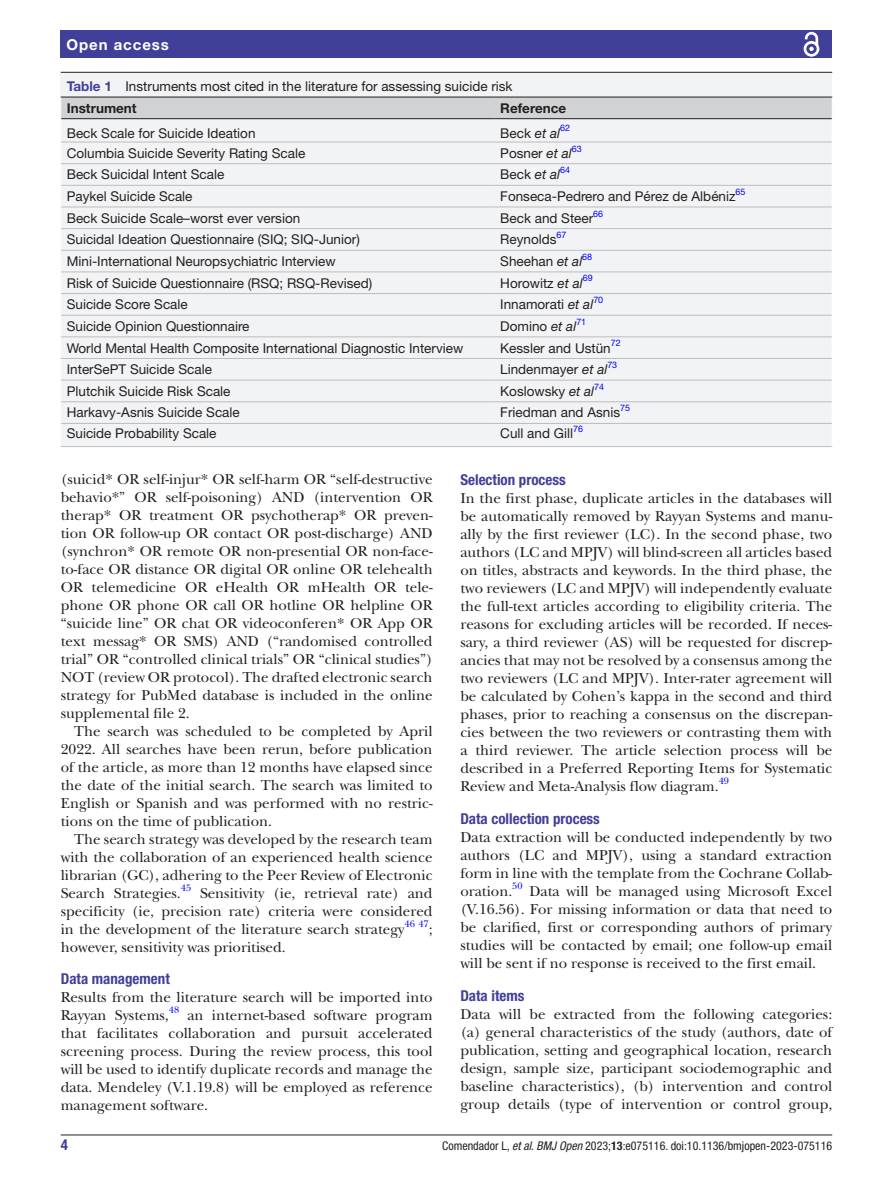
<style>
.page{position:relative;width:893px;height:1191px;background:#fff}
.page>*{position:absolute;margin:0;border:0;box-sizing:border-box;transform-origin:0 0}
.t1{font:15px/18px "New Baskerville";color:#231f20;text-align:justify}
.t2{font:700 condensed 15px "Helvetica Neue LT Std";color:#414099}
.t3{font:700 15px "Helvetica Neue LT Std";letter-spacing:.065em;color:#fff}
.t4{font:13.5px/22px "Helvetica Neue LT Std";color:#231f20}
.t5{font:700 13.5px "Helvetica Neue LT Std";color:#231f20}
.t6{font:condensed 12px "Helvetica Neue LT Std";color:#231f20}
.t7{font:9.9px "New Baskerville";color:#00f}
.t8{font:9px "Helvetica Neue LT Std";color:#00f}
.s1{font-weight:700;color:#414099}
.s2{font-weight:700}
.s3{font-style:italic}
</style>
<div class="page">
<hr style="left:61px;top:1134px;width:771px;height:1px;background:#231f20">
<div style="left:61px;top:31px;width:771px;height:27px;background:#414099"></div>
<svg style="left:803px;top:31px;width:17px;height:26px"></svg>
<div style="left:61px;top:73px;width:771px;height:374px;background:#f2f3f4"></div>
<hr style="left:61px;top:72px;width:771px;height:1px;background:#231f20">
<hr style="left:61px;top:446px;width:433px;height:1px;background:#bcbdc0">
<hr style="left:494px;top:446px;width:338px;height:1px;background:#bcbdc0">
<svg style="left:60px;top:97px;width:773px;height:327px"></svg>
<p class="t3" style="left:66px;top:35px;width:104px">Open access</p>
<p class="t4" style="left:67px;top:75px;width:447px"><span class="s1">Table 1</span> Instruments most cited in the literature for assessing suicide risk<br><span class="s2">Instrument</span></p>
<p class="t5" style="left:500px;top:99px;width:68px">Reference</p>
<p class="t4" style="left:67px;top:121px;width:190px">Beck Scale for Suicide Ideation</p>
<p class="t4" style="left:500px;top:121px;width:61px">Beck <span class="s3">et al</span></p>
<p class="t8" style="left:560px;top:123px;width:11px">62</p>
<p class="t4" style="left:67px;top:142px;width:240px">Columbia Suicide Severity Rating Scale</p>
<p class="t4" style="left:500px;top:142px;width:83px">Posner <span class="s3">et al</span><sup>63</sup></p>
<p class="t4" style="left:67px;top:163px;width:159px">Beck Suicidal Intent Scale</p>
<p class="t4" style="left:500px;top:163px;width:71px">Beck <span class="s3">et al</span><sup>64</sup></p>
<p class="t4" style="left:67px;top:185px;width:127px">Paykel Suicide Scale</p>
<p class="t4" style="left:500px;top:185px;width:247px">Fonseca-Pedrero and Pérez de Albéniz<sup>65</sup></p>
<p class="t4" style="left:67px;top:207px;width:235px">Beck Suicide Scale–worst ever version</p>
<p class="t4" style="left:500px;top:207px;width:104px">Beck and Steer<sup>66</sup></p>
<p class="t4" style="left:67px;top:228px;width:295px">Suicidal Ideation Questionnaire (SIQ; SIQ-Junior)</p>
<p class="t4" style="left:500px;top:228px;width:58px">Reynolds</p>
<p class="t8" style="left:557px;top:230px;width:11px">67</p>
<p class="t4" style="left:67px;top:250px;width:270px">Mini-International Neuropsychiatric Interview</p>
<p class="t4" style="left:500px;top:250px;width:84px">Sheehan <span class="s3">et al</span></p>
<p class="t8" style="left:582px;top:251px;width:11px">68</p>
<p class="t4" style="left:67px;top:271px;width:307px">Risk of Suicide Questionnaire (RSQ; RSQ-Revised)</p>
<p class="t4" style="left:500px;top:271px;width:84px">Horowitz <span class="s3">et al</span></p>
<p class="t8" style="left:583px;top:273px;width:11px">69</p>
<p class="t4" style="left:67px;top:293px;width:122px">Suicide Score Scale</p>
<p class="t4" style="left:500px;top:293px;width:104px">Innamorati <span class="s3">et al</span><sup>70</sup></p>
<p class="t4" style="left:67px;top:315px;width:184px">Suicide Opinion Questionnaire</p>
<p class="t4" style="left:500px;top:315px;width:87px">Domino <span class="s3">et al</span><sup>71</sup></p>
<p class="t4" style="left:67px;top:336px;width:398px">World Mental Health Composite International Diagnostic Interview</p>
<p class="t4" style="left:500px;top:336px;width:122px">Kessler and Ustün<sup>72</sup></p>
<p class="t4" style="left:67px;top:358px;width:147px">InterSePT Suicide Scale</p>
<p class="t4" style="left:500px;top:358px;width:118px">Lindenmayer <span class="s3">et al</span><sup>73</sup></p>
<p class="t4" style="left:67px;top:380px;width:165px">Plutchik Suicide Risk Scale</p>
<p class="t4" style="left:500px;top:380px;width:105px">Koslowsky <span class="s3">et al</span><sup>74</sup></p>
<p class="t4" style="left:67px;top:401px;width:175px">Harkavy-Asnis Suicide Scale</p>
<p class="t4" style="left:500px;top:401px;width:131px">Friedman and Asnis<sup>75</sup></p>
<p class="t4" style="left:67px;top:421px;width:151px">Suicide Probability Scale</p>
<p class="t4" style="left:500px;top:421px;width:74px">Cull and Gill</p>
<p class="t8" style="left:573px;top:423px;width:11px">76</p>
<p class="t1" style="left:61px;top:470px;width:373px">(suicid* OR self-injur* OR self-harm OR “self-destructive behavio*” OR self-poisoning) AND (intervention OR therap* OR treatment OR psychotherap* OR preven&shy;tion OR follow-up OR contact OR post-discharge) AND (synchron* OR remote OR non-presential OR non-face&shy;to-face OR distance OR digital OR online OR telehealth OR telemedicine OR eHealth OR mHealth OR tele&shy;phone OR phone OR call OR hotline OR helpline OR “suicide line” OR chat OR videoconferen* OR App OR text messag* OR SMS) AND (“randomised controlled trial” OR “controlled clinical trials” OR “clinical studies”)<br>NOT (review OR protocol). The drafted electronic search strategy for PubMed database is included in the online supplemental file 2.</p>
<p class="t1" style="left:61px;top:722px;width:373px;text-indent:14px">The search was scheduled to be completed by April 2022. All searches have been rerun, before publication of the article, as more than 12 months have elapsed since the date of the initial search. The search was limited to English or Spanish and was performed with no restric&shy;tions on the time of publication.</p>
<p class="t1" style="left:61px;top:830px;width:373px;text-indent:14px">The search strategy was developed by the research team with the collaboration of an experienced health science librarian (GC), adhering to the Peer Review of Electronic Search Strategies.</p>
<p class="t7" style="left:181px;top:882px;width:12px">45</p>
<p class="t1" style="left:61px;top:884px;width:373px;text-indent:139px">Sensitivity (ie, retrieval rate) and specificity (ie, precision rate) criteria were considered in the development of the literature search strategy</p>
<p class="t7" style="left:405px;top:918px;width:26px">46 47</p>
<p class="t1" style="left:429px;top:920px;width:5px">;</p>
<p class="t1" style="left:61px;top:938px;width:226px">however, sensitivity was prioritised.</p>
<p class="t2" style="left:61px;top:969px;width:111px">Data management</p>
<p class="t1" style="left:61px;top:988px;width:373px">Results from the literature search will be imported into<br>Rayyan Systems,</p>
<p class="t7" style="left:169px;top:1004px;width:12px">48</p>
<p class="t1" style="left:61px;top:1006px;width:373px;text-indent:127px">an internet-based software program that facilitates collaboration and pursuit accelerated screening process. During the review process, this tool will be used to identify duplicate records and manage the data. Mendeley (V.1.19.8) will be employed as reference management software.</p>
<p class="t2" style="left:460px;top:470px;width:107px">Selection process</p>
<p class="t1" style="left:460px;top:489px;width:373px">In the first phase, duplicate articles in the databases will be automatically removed by Rayyan Systems and manu&shy;ally by the first reviewer (LC). In the second phase, two authors (LC and MPJV) will blind-screen all articles based on titles, abstracts and keywords. In the third phase, the two reviewers (LC and MPJV) will independently evaluate the full-text articles according to eligibility criteria. The reasons for excluding articles will be recorded. If neces&shy;sary, a third reviewer (AS) will be requested for discrep&shy;ancies that may not be resolved by a consensus among the two reviewers (LC and MPJV). Inter-rater agreement will be calculated by Cohen’s kappa in the second and third phases, prior to reaching a consensus on the discrepan&shy;cies between the two reviewers or contrasting them with a third reviewer. The article selection process will be described in a Preferred Reporting Items for Systematic Review and Meta-Analysis flow diagram.</p>
<p class="t7" style="left:719px;top:775px;width:12px">49</p>
<p class="t2" style="left:460px;top:809px;width:141px">Data collection process</p>
<p class="t1" style="left:460px;top:828px;width:373px">Data extraction will be conducted independently by two authors (LC and MPJV), using a standard extraction form in line with the template from the Cochrane Collab&shy;oration.</p>
<p class="t7" style="left:512px;top:880px;width:12px">50</p>
<p class="t1" style="left:460px;top:882px;width:373px;text-indent:69px">Data will be managed using Microsoft Excel (V.16.56). For missing information or data that need to be clarified, first or corresponding authors of primary studies will be contacted by email; one follow-up email will be sent if no response is received to the first email.</p>
<p class="t2" style="left:460px;top:987px;width:66px">Data items</p>
<p class="t1" style="left:460px;top:1005px;width:373px">Data will be extracted from the following categories: (a) general characteristics of the study (authors, date of publication, setting and geographical location, research design, sample size, participant sociodemographic and baseline characteristics), (b) intervention and control group details (type of intervention or control group,</p>
<p class="t2" style="left:61px;top:1135px;width:9px">4</p>
<p class="t6" style="left:442px;top:1138px;width:392px">Comendador L, <span class="s3">et al</span>. <span class="s3">BMJ Open</span> 2023;<span class="s2">13</span>:e075116. doi:10.1136/bmjopen-2023-075116</p>
</div>
